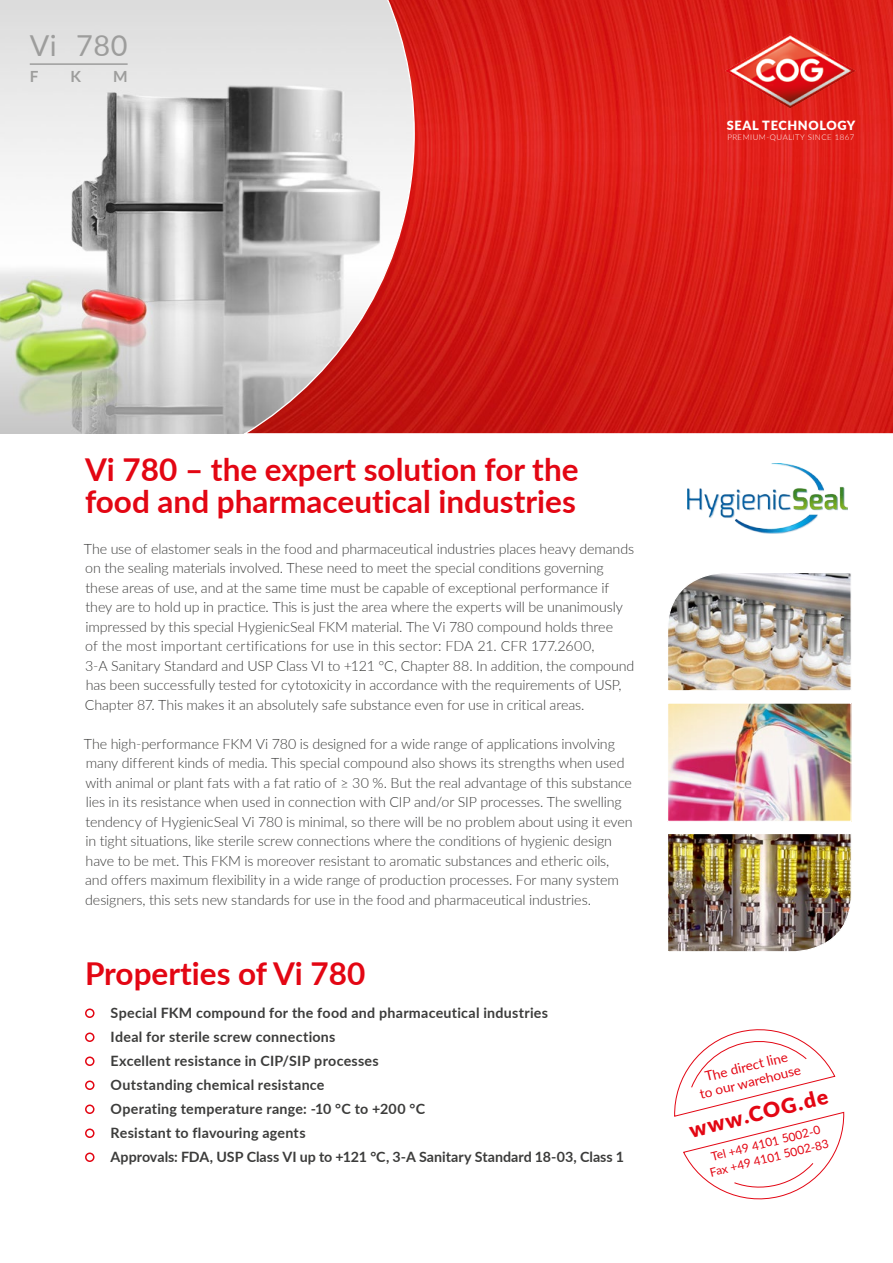
<style>
.page{position:relative;width:893px;height:1263px;background:#fff}
.page>*{position:absolute;margin:0;border:0;box-sizing:border-box;transform-origin:0 0}
.t1{font:700 31.5px/31.5px "Lato";color:#e30613}
.t2{font:28.8px "Lato";color:#9d9d9c}
.t3{font:900 21.15px "Lato";color:#e30613}
.t4{font:700 15.45px "Lato";color:#9d9d9c}
.t5{font:300 14.25px/19.5px "Lato";letter-spacing:-.01em;color:#3c3c3b}
.t6{font:700 14.25px/24px "Lato";letter-spacing:.02em;color:#3c3c3b}
.t7{font:13.5px/15.9px "Lato";color:#e30613;text-align:center}
.t8{font:900 12.75px "Lato";letter-spacing:.05em;color:#fff}
.t9{font:12px/15.3px "Lato";color:#e30613;text-align:center}
.t10{font:300 7.8px "Lato";letter-spacing:.06em;color:#fff}
</style>
<div class="page">
<img style="left:0;top:0;width:240px;height:434px">
<svg style="left:240px;top:0;width:653px;height:434px;background:#d4423e"></svg>
<hr style="left:30px;top:63px;width:98px;height:2px;background:#9d9d9c">
<div style="left:85px;top:1008px;width:10px;height:10px;border:2px solid #e30613;border-radius:50%"></div>
<div style="left:85px;top:1032px;width:10px;height:10px;border:2px solid #e30613;border-radius:50%"></div>
<div style="left:85px;top:1056px;width:10px;height:10px;border:2px solid #e30613;border-radius:50%"></div>
<div style="left:85px;top:1080px;width:10px;height:10px;border:2px solid #e30613;border-radius:50%"></div>
<div style="left:85px;top:1104px;width:10px;height:10px;border:2px solid #e30613;border-radius:50%"></div>
<div style="left:85px;top:1128px;width:10px;height:10px;border:2px solid #e30613;border-radius:50%"></div>
<div style="left:85px;top:1152px;width:10px;height:10px;border:2px solid #e30613;border-radius:50%"></div>
<img style="left:668px;top:573px;width:183px;height:118px">
<img style="left:668px;top:834px;width:184px;height:118px">
<img style="left:669px;top:704px;width:181px;height:116px">
<div style="left:667px;top:702px;width:185px;height:120px;border:1px solid #fff"></div>
<img style="left:687px;top:463px;width:161px;height:71px">
<svg style="left:674px;top:1029px;width:171px;height:171px"></svg>
<img style="left:725px;top:33px;width:131px;height:75px">
<h2 class="t2" style="left:30px;top:25px;width:99px">Vi 780</h2>
<p class="t4" style="left:30px;top:65px;width:10px">F</p>
<p class="t4" style="left:71px;top:65px;width:12px">K</p>
<p class="t4" style="left:113px;top:65px;width:16px">M</p>
<p class="t8" style="left:727px;top:116px;width:130px">SEAL TECHNOLOGY</p>
<p class="t10" style="left:727px;top:132px;width:129px">PREMIUM-QUALITY SINCE 1867</p>
<h1 class="t1" style="left:85px;top:453px;width:495px">Vi 780 – the expert solution for the food and pharmaceutical industries</h1>
<p class="t5" style="left:84px;top:538px;width:552px">The use of elastomer seals in the food and pharmaceutical industries places heavy demands on the sealing materials involved. These need to meet the special conditions governing these areas of use, and at the same time must be capable of exceptional performance if they are to hold up in practice. This is just the area where the experts will be unanimously impressed by this special HygienicSeal FKM material. The Vi 780 compound holds three<br>of the most important certifications for use in this sector: FDA 21. CFR 177.2600,<br>3-A Sanitary Standard and USP Class VI to +121 °C, Chapter 88. In addition, the compound has been successfully tested for cytotoxicity in accordance with the requirements of USP, Chapter 87. This makes it an absolutely safe substance even for use in critical areas.</p>
<p class="t5" style="left:84px;top:733px;width:550px">The high-performance FKM Vi 780 is designed for a wide range of applications involving many different kinds of media. This special compound also shows its strengths when used with animal or plant fats with a fat ratio of ≥ 30 %. But the real advantage of this substance lies in its resistance when used in connection with CIP and/or SIP processes. The swelling tendency of HygienicSeal Vi 780 is minimal, so there will be no problem about using it even in tight situations, like sterile screw connections where the conditions of hygienic design have to be met. This FKM is moreover resistant to aromatic substances and etheric oils, and offers maximum flexibility in a wide range of production processes. For many system designers, this sets new standards for use in the food and pharmaceutical industries.</p>
<h1 class="t1" style="left:85px;top:956px;width:282px">Properties of Vi 780</h1>
<p class="t6" style="left:111px;top:1000px;width:515px">Special FKM compound for the food and pharmaceutical industries<br>Ideal for sterile screw connections<br>Excellent resistance in CIP/SIP processes<br>Outstanding chemical resistance<br>Operating temperature range: -10 °C to +200 °C<br>Resistant to flavouring agents<br>Approvals: FDA, USP Class VI up to +121 °C, 3-A Sanitary Standard 18-03, Class 1</p>
<p class="t7" style="left:694px;top:1071px;width:105px;rotate:-14deg">The direct line<br>to our warehouse</p>
<p class="t9" style="left:705px;top:1150px;width:124px;rotate:-14deg">Tel +49 4101 5002-0<br>Fax +49 4101 5002-83</p>
<h3 class="t3" style="left:686px;top:1115px;width:144px;rotate:-14deg">www.COG.de</h3>
</div>
